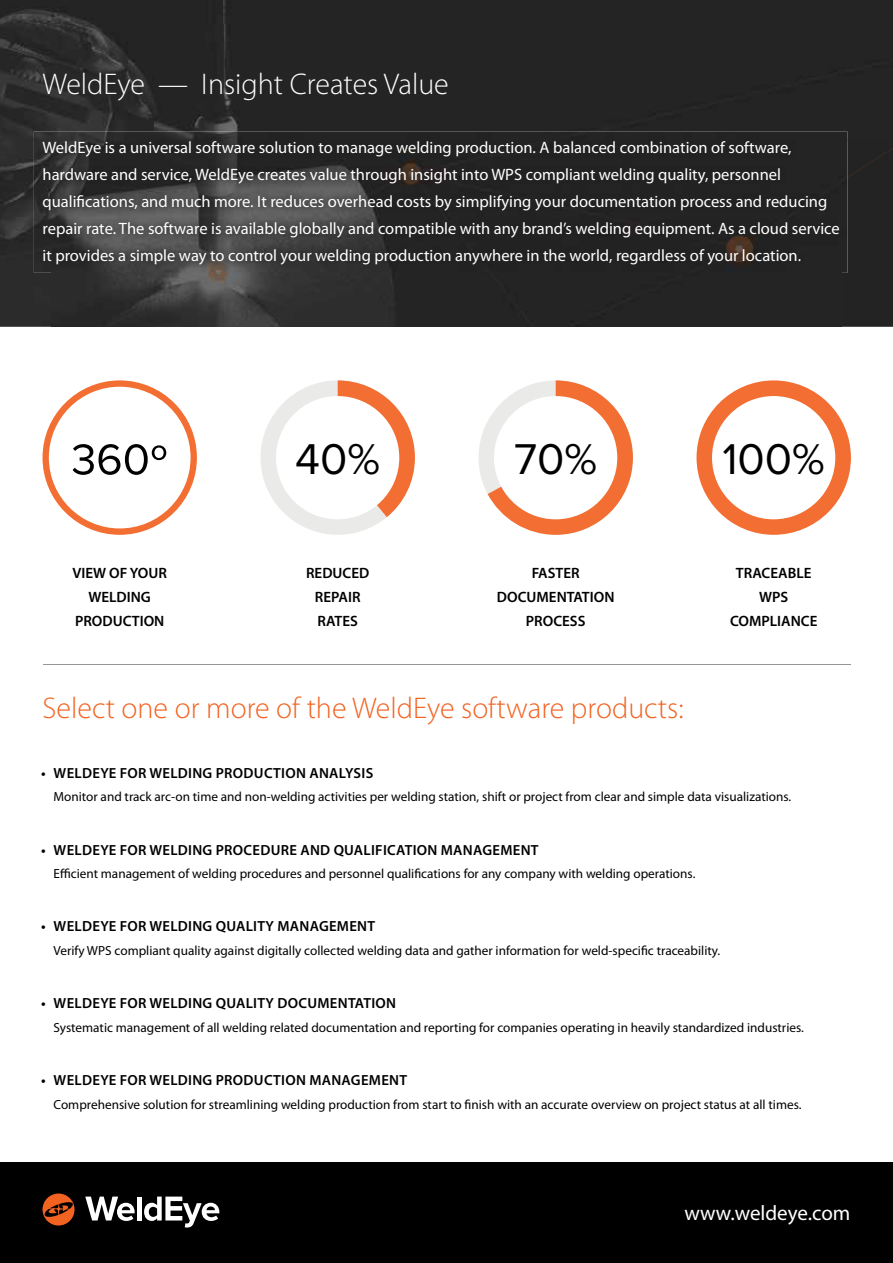
<style>
.page{position:relative;width:893px;height:1263px;background:#fff}
.page>*{position:absolute;margin:0;border:0;box-sizing:border-box;transform-origin:0 0}
.t1{font:44.7px "Proxima Nova";color:#000}
.t2{font:300 30px "Myriad Pro";color:#f26322}
.t3{font:300 30px "Myriad Pro";color:#fff}
.t4{font:21px "Myriad Pro";color:#fff}
.t5{font:16.5px/27px "Myriad Pro";color:#fff}
.t6{font:600 15px/24px "Myriad Pro";color:#000;text-align:center}
.t7{font:600 14.7px "Myriad Pro";letter-spacing:.02em;color:#000}
.t8{font:13.2px "Myriad Pro";color:#000}
</style>
<div class="page">
<hr style="left:43px;top:665px;width:808px;height:1px;background:#939598">
<div style="left:0;top:1162px;width:893px;height:101px;background:#000"></div>
<div style="left:43px;top:1193px;width:32px;height:32px;background:#f26322;border-radius:50%"></div>
<svg style="left:44px;top:1201px;width:29px;height:17px"></svg>
<svg style="left:85px;top:1196px;width:50px;height:25px"></svg>
<div style="left:137px;top:1196px;width:5px;height:24px;background:#fff"></div>
<svg style="left:144px;top:1196px;width:75px;height:31px"></svg>
<img style="left:0;top:0;width:893px;height:139px">
<img style="left:0;top:139px;width:52px;height:188px">
<div style="left:841px;top:139px;width:52px;height:188px;background:#232323"></div>
<img style="left:52px;top:273px;width:789px;height:54px">
<div style="left:478px;top:380px;width:155px;height:155px;background:#eaeae8;border-radius:50%"></div>
<svg style="left:488px;top:380px;width:145px;height:155px"></svg>
<div style="left:494px;top:396px;width:123px;height:123px;background:#fff;border-radius:50%"></div>
<div style="left:261px;top:380px;width:154px;height:155px;background:#eaeae8;border-radius:50%"></div>
<svg style="left:338px;top:380px;width:77px;height:137px"></svg>
<div style="left:276px;top:396px;width:123px;height:123px;background:#fff;border-radius:50%"></div>
<div style="left:43px;top:380px;width:154px;height:155px;background:#f36e32;border-radius:50%"></div>
<div style="left:49px;top:387px;width:142px;height:141px;background:#fff;border-radius:50%"></div>
<svg style="left:73px;top:444px;width:93px;height:31px"></svg>
<div style="left:696px;top:380px;width:155px;height:155px;background:#f36e32;border-radius:50%"></div>
<div style="left:712px;top:396px;width:123px;height:123px;background:#fff;border-radius:50%"></div>
<img style="left:36px;top:133px;width:810px;height:139px">
<h2 class="t3" style="left:43px;top:66px;width:408px">WeldEye — Insight Creates Value</h2>
<p class="t5" style="left:43px;top:134px;width:799px">WeldEye is a universal software solution to manage welding production. A balanced combination of software, hardware and service, WeldEye creates value through insight into WPS compliant welding quality, personnel qualifications, and much more. It reduces overhead costs by simplifying your documentation process and reducing repair rate. The software is available globally and compatible with any brand’s welding equipment. As a cloud service it provides a simple way to control your welding production anywhere in the world, regardless of your location.</p>
<h1 class="t1" style="left:295px;top:434px;width:86px">40%</h1>
<h1 class="t1" style="left:514px;top:434px;width:84px">70%</h1>
<h1 class="t1" style="left:722px;top:434px;width:104px">100%</h1>
<p class="t6" style="left:72px;top:560px;width:96px">VIEW OF YOUR<br>WELDING<br>PRODUCTION</p>
<p class="t6" style="left:730px;top:560px;width:89px">TRACEABLE<br>WPS<br>COMPLIANCE</p>
<p class="t6" style="left:497px;top:560px;width:119px">FASTER<br>DOCUMENTATION<br>PROCESS</p>
<p class="t6" style="left:306px;top:561px;width:65px">REDUCED<br>REPAIR<br>RATES</p>
<h2 class="t2" style="left:43px;top:690px;width:643px">Select one or more of the WeldEye software products:</h2>
<p class="t7" style="left:41px;top:763px;width:334px">• WELDEYE FOR WELDING PRODUCTION ANALYSIS</p>
<p class="t8" style="left:54px;top:790px;width:739px">Monitor and track arc-on time and non-welding activities per welding station, shift or project from clear and simple data visualizations.</p>
<p class="t7" style="left:41px;top:840px;width:499px">• WELDEYE FOR WELDING PROCEDURE AND QUALIFICATION MANAGEMENT</p>
<p class="t8" style="left:54px;top:866px;width:643px">Efficient management of welding procedures and personnel qualifications for any company with welding operations.</p>
<p class="t7" style="left:41px;top:917px;width:336px">• WELDEYE FOR WELDING QUALITY MANAGEMENT</p>
<p class="t8" style="left:54px;top:943px;width:668px">Verify WPS compliant quality against digitally collected welding data and gather information for weld-specific traceability.</p>
<p class="t7" style="left:41px;top:994px;width:357px">• WELDEYE FOR WELDING QUALITY DOCUMENTATION</p>
<p class="t8" style="left:54px;top:1020px;width:752px">Systematic management of all welding related documentation and reporting for companies operating in heavily standardized industries.</p>
<p class="t7" style="left:41px;top:1071px;width:368px">• WELDEYE FOR WELDING PRODUCTION MANAGEMENT</p>
<p class="t8" style="left:54px;top:1097px;width:749px">Comprehensive solution for streamlining welding production from start to finish with an accurate overview on project status at all times.</p>
<h3 class="t4" style="left:684px;top:1201px;width:168px">www.weldeye.com</h3>
</div>
